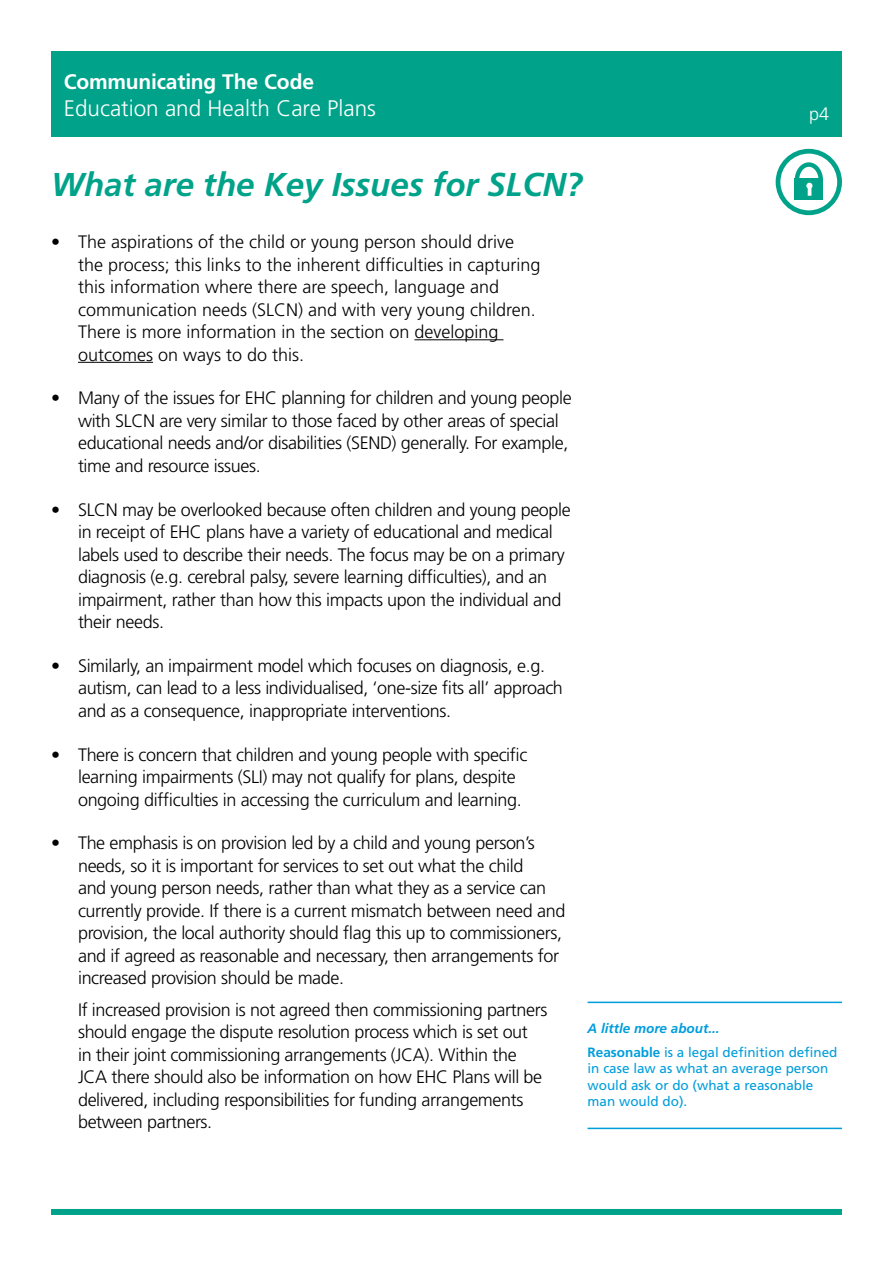
<style>
.page{position:relative;width:893px;height:1263px;background:#fff}
.page>*{position:absolute;margin:0;border:0;box-sizing:border-box;transform-origin:0 0}
.t1{font:italic 700 33px "Frutiger";color:#00a389}
.t2{font:300 22.5px "Frutiger";color:#fff}
.t3{font:700 21px "Frutiger";letter-spacing:-.01em;color:#fff}
.t4{font:300 18px/22.5px "Frutiger";letter-spacing:-.02em;color:#000}
.t5{font:300 18px/22.5px "Frutiger";color:#000}
.t6{font:300 18px "Frutiger";color:#fff}
.t7{font:13.5px/16.5px "Frutiger";color:#009ddc}
.s1{font-weight:700;font-style:italic}
.s2{font-weight:700}
</style>
<div class="page">
<div style="left:51px;top:1209px;width:791px;height:6px;background:#00a389"></div>
<div style="left:51px;top:51px;width:791px;height:85px;background:#00a389"></div>
<hr style="left:414px;top:339px;width:89px;height:1px;background:#000">
<hr style="left:78px;top:362px;width:75px;height:1px;background:#000">
<div style="left:776px;top:149px;width:66px;height:66px;border:5px solid #00a389;border-radius:50%"></div>
<div style="left:795px;top:179px;width:28px;height:21px;background:#00a389"></div>
<svg style="left:794px;top:162px;width:29px;height:34px"></svg>
<hr style="left:588px;top:1001px;width:254px;height:2px;background:#009ddc">
<hr style="left:588px;top:1128px;width:254px;height:1px;background:#009ddc">
<p class="t3" style="left:64px;top:69px;width:252px">Communicating The Code</p>
<p class="t2" style="left:64px;top:95px;width:314px">Education and Health Care Plans</p>
<p class="t6" style="left:809px;top:104px;width:22px">p4</p>
<h1 class="t1" style="left:51px;top:165px;width:533px">What are the Key Issues for SLCN?</h1>
<p class="t5" style="left:78px;top:230px;width:464px;text-indent:-27px">• The aspirations of the child or young person should drive the process; this links to the inherent difficulties in capturing this information where there are speech, language and communication needs (SLCN) and with very young children.<br>There is more information in the section on developing outcomes on ways to do this.</p>
<p class="t4" style="left:78px;top:387px;width:495px;text-indent:-27px">• Many of the issues for EHC planning for children and young people with SLCN are very similar to those faced by other areas of special educational needs and/or disabilities (SEND) generally. For example, time and resource issues.</p>
<p class="t4" style="left:78px;top:498px;width:494px;text-indent:-27px">• SLCN may be overlooked because often children and young people in receipt of EHC plans have a variety of educational and medical labels used to describe their needs. The focus may be on a primary diagnosis (e.g. cerebral palsy, severe learning difficulties), and an impairment, rather than how this impacts upon the individual and their needs.</p>
<p class="t4" style="left:78px;top:654px;width:486px;text-indent:-27px">• Similarly, an impairment model which focuses on diagnosis, e.g. autism, can lead to a less individualised, ‘one-size fits all’ approach and as a consequence, inappropriate interventions.</p>
<p class="t4" style="left:78px;top:743px;width:451px;text-indent:-27px">• There is concern that children and young people with specific learning impairments (SLI) may not qualify for plans, despite ongoing difficulties in accessing the curriculum and learning.</p>
<p class="t4" style="left:78px;top:832px;width:489px;text-indent:-27px">• The emphasis is on provision led by a child and young person’s needs, so it is important for services to set out what the child<br>and young person needs, rather than what they as a service can currently provide. If there is a current mismatch between need and provision, the local authority should flag this up to commissioners, and if agreed as reasonable and necessary, then arrangements for increased provision should be made.</p>
<p class="t4" style="left:78px;top:998px;width:471px">If increased provision is not agreed then commissioning partners should engage the dispute resolution process which is set out<br>in their joint commissioning arrangements (JCA). Within the JCA there should also be information on how EHC Plans will be delivered, including responsibilities for funding arrangements between partners.</p>
<p class="t7" style="left:588px;top:1016px;width:251px;line-height:24px"><span class="s1">A little more about...<br></span><span class="s2">Reasonable</span> is a legal definition defined</p>
<p class="t7" style="left:588px;top:1060px;width:242px">in case law as what an average person would ask or do (what a reasonable man would do).</p>
</div>
